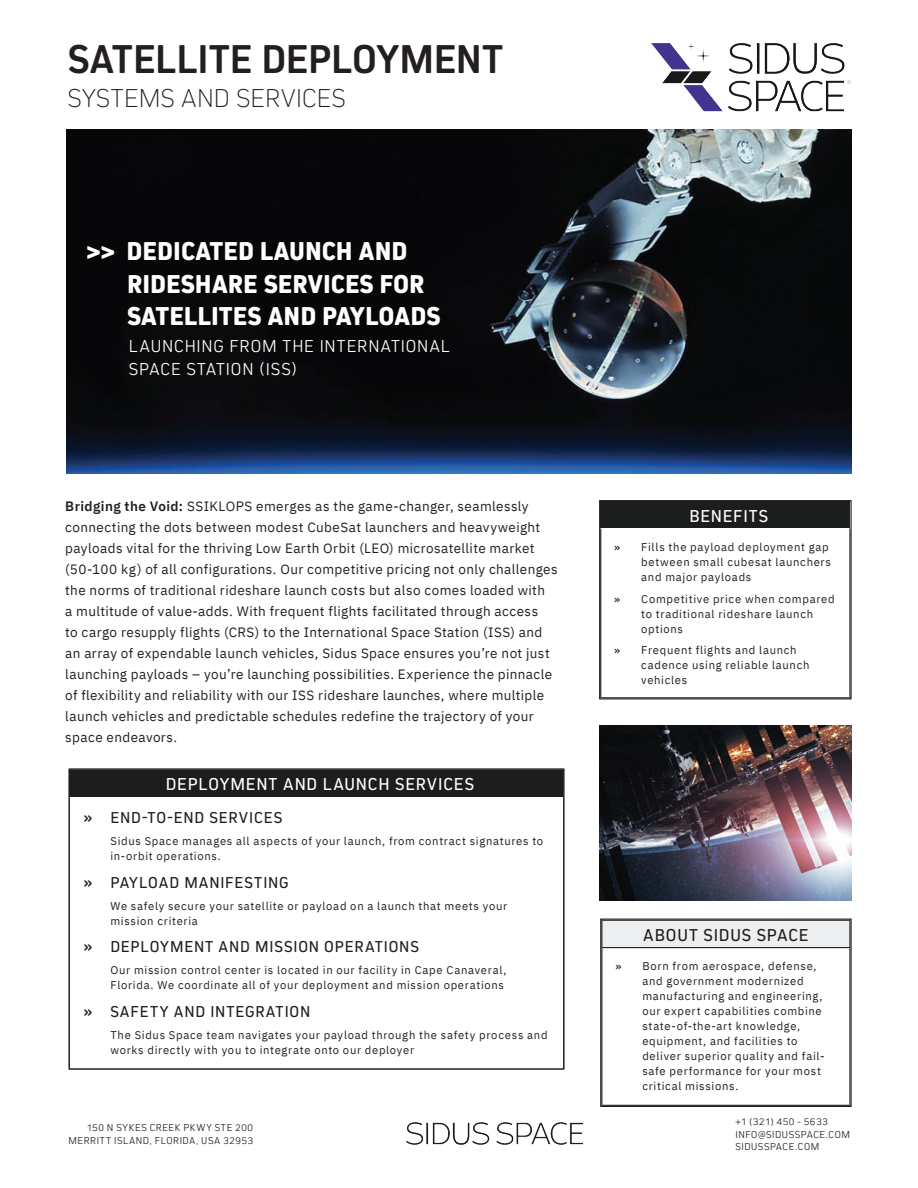
<style>
.page{position:relative;width:918px;height:1188px;background:#fff}
.page>*{position:absolute;margin:0;border:0;box-sizing:border-box;transform-origin:0 0}
.t1{font:700 42px "Kiro";color:#231f20}
.t2{font:800 27px/32.4px "Kiro";color:#fff}
.t3{font:200 27px "Kiro";letter-spacing:.015em;color:#231f20}
.t4{font:300 18px/22.5px "Kiro";letter-spacing:.05em;color:#fff}
.t5{font:18px "Kiro";letter-spacing:.045em;color:#fff}
.t6{font:18px "Kiro";letter-spacing:.05em;color:#231f20}
.t7{font:16.5px "Kiro";letter-spacing:.055em;color:#231f20}
.t8{font:13.5px/21px "IBM Plex Sans";letter-spacing:.03em;color:#231f20}
.t9{font:11.25px/15px "IBM Plex Sans";letter-spacing:.06em;color:#231f20}
.t10{font:300 10.5px/12.6px "Kiro";letter-spacing:.055em;color:#231f20}
.s1{font-weight:600}
.s2{font-weight:500}
.s3{font-family:"IBM Plex Sans";font-weight:500}
</style>
<div class="page">
<img style="left:651px;top:43px;width:199px;height:69px">
<img style="left:406px;top:1122px;width:176px;height:23px">
<img style="left:67px;top:130px;width:784px;height:343px">
<div style="left:602px;top:920px;width:248px;height:28px;background:#edeeef"></div>
<svg style="left:849px;top:921px;width:1px;height:26px"></svg>
<hr style="left:601px;top:947px;width:249px;height:1px;background:#231f20">
<hr style="left:849px;top:948px;width:1px;height:157px;background:#231f20">
<div style="left:600px;top:919px;width:252px;height:188px;border:1px solid #231f20"></div>
<img style="left:599px;top:726px;width:252px;height:175px">
<div style="left:601px;top:501px;width:249px;height:28px;background:#1c1d1d"></div>
<hr style="left:849px;top:529px;width:2px;height:168px;background:#231f20">
<div style="left:599px;top:500px;width:253px;height:199px;border:1px solid #231f20"></div>
<div style="left:70px;top:770px;width:493px;height:27px;background:#1c1d1d"></div>
<div style="left:68px;top:768px;width:497px;height:302px;border:2px solid #231f20"></div>
<h1 class="t1" style="left:68px;top:34px;width:437px">SATELLITE DEPLOYMENT</h1>
<h2 class="t3" style="left:68px;top:83px;width:279px">SYSTEMS AND SERVICES</h2>
<h2 class="t2" style="left:127px;top:235px;width:315px;text-indent:-41px">&gt;&gt; DEDICATED LAUNCH AND<br>RIDESHARE SERVICES FOR<br>SATELLITES AND PAYLOADS</h2>
<h3 class="t4" style="left:129px;top:335px;width:322px">LAUNCHING FROM THE INTERNATIONAL<br>SPACE STATION (ISS)</h3>
<p class="t8" style="left:65px;top:494px;width:494px"><span class="s1">Bridging the Void:</span> SSIKLOPS emerges as the game-changer, seamlessly connecting the dots between modest CubeSat launchers and heavyweight payloads vital for the thriving Low Earth Orbit (LEO) microsatellite market (50-100 kg) of all configurations. Our competitive pricing not only challenges the norms of traditional rideshare launch costs but also comes loaded with<br>a multitude of value-adds. With frequent flights facilitated through access<br>to cargo resupply flights (CRS) to the International Space Station (ISS) and an array of expendable launch vehicles, Sidus Space ensures you’re not just launching payloads – you’re launching possibilities. Experience the pinnacle of flexibility and reliability with our ISS rideshare launches, where multiple launch vehicles and predictable schedules redefine the trajectory of your space endeavors.</p>
<h3 class="t5" style="left:689px;top:505px;width:80px">BENEFITS</h3>
<p class="t9" style="left:641px;top:538px;width:191px;text-indent:-27px"><span class="s2">»</span> Fills the payload deployment gap between small cubesat launchers and major payloads</p>
<p class="t9" style="left:641px;top:590px;width:195px;text-indent:-27px"><span class="s2">»</span> Competitive price when compared to traditional rideshare launch options</p>
<p class="t9" style="left:641px;top:642px;width:170px;text-indent:-27px"><span class="s2">»</span> Frequent flights and launch cadence using reliable launch vehicles</p>
<h3 class="t5" style="left:166px;top:774px;width:310px">DEPLOYMENT AND LAUNCH SERVICES</h3>
<h3 class="t7" style="left:83px;top:808px;width:200px"><span class="s3">»</span> END-TO-END SERVICES</h3>
<p class="t9" style="left:110px;top:833px;width:434px">Sidus Space manages all aspects of your launch, from contract signatures to in-orbit operations.</p>
<h3 class="t7" style="left:83px;top:873px;width:207px"><span class="s3">»</span> PAYLOAD MANIFESTING</h3>
<p class="t9" style="left:110px;top:897px;width:398px">We safely secure your satellite or payload on a launch that meets your mission criteria</p>
<h3 class="t7" style="left:83px;top:937px;width:337px"><span class="s3">»</span> DEPLOYMENT AND MISSION OPERATIONS</h3>
<p class="t9" style="left:110px;top:962px;width:398px">Our mission control center is located in our facility in Cape Canaveral,<br>Florida. We coordinate all of your deployment and mission operations</p>
<h3 class="t7" style="left:83px;top:1002px;width:228px"><span class="s3">»</span> SAFETY AND INTEGRATION</h3>
<p class="t9" style="left:110px;top:1026px;width:439px">The Sidus Space team navigates your payload through the safety process and works directly with you to integrate onto our deployer</p>
<p class="t10" style="left:69px;top:1121px;width:186px;text-align:right">150 N SYKES CREEK PKWY STE 200<br>MERRITT ISLAND, FLORIDA, USA 32953</p>
<h3 class="t6" style="left:643px;top:924px;width:167px">ABOUT SIDUS SPACE</h3>
<p class="t9" style="left:642px;top:957px;width:184px;text-indent:-27px"><span class="s2">»</span> Born from aerospace, defense, and government modernized manufacturing and engineering, our expert capabilities combine state-of-the-art knowledge, equipment, and facilities to deliver superior quality and fail&shy;safe performance for your most critical missions.</p>
<p class="t10" style="left:735px;top:1115px;width:116px">+1 (321) 450 - 5633<br>INFO@SIDUSSPACE.COM<br>SIDUSSPACE.COM</p>
</div>
